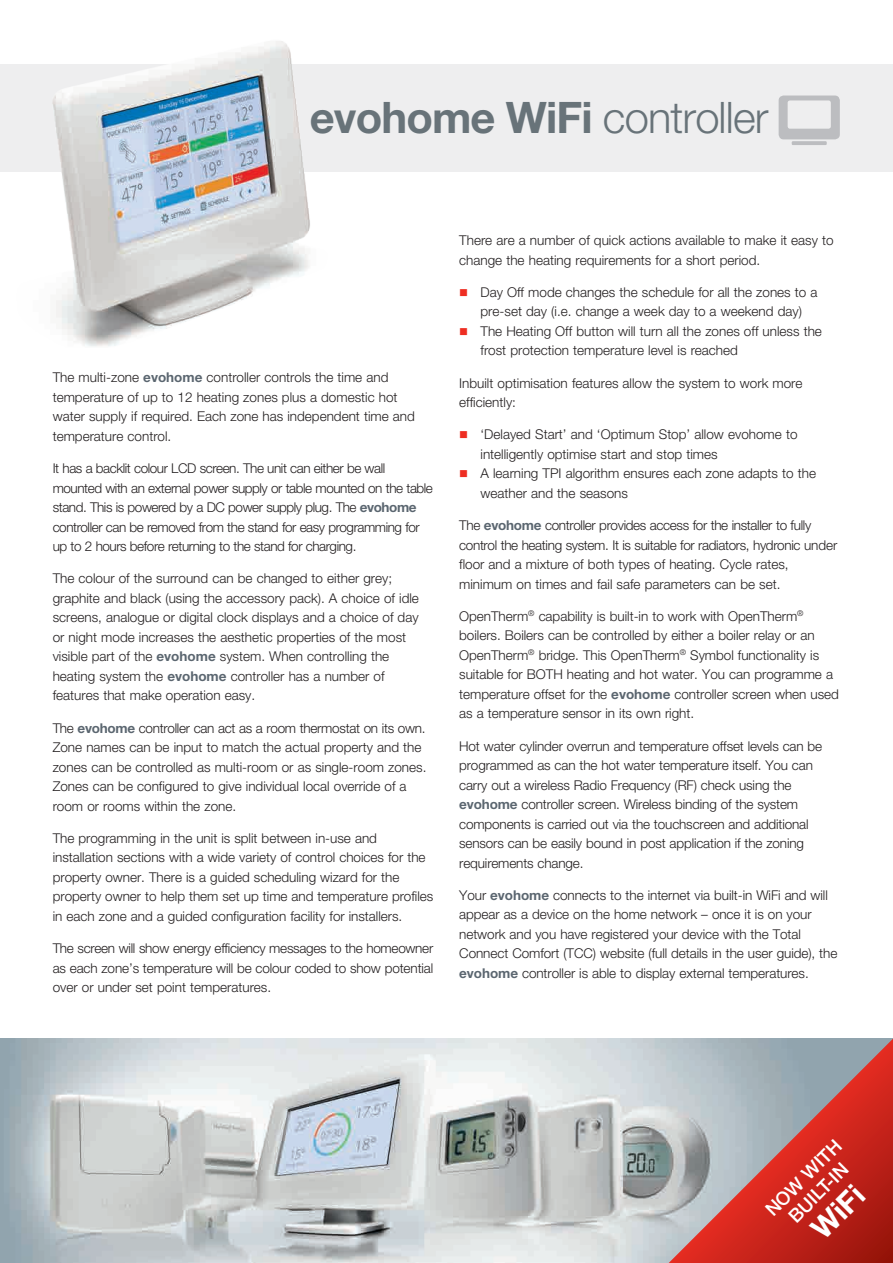
<style>
.page{position:relative;width:893px;height:1263px;background:#fff}
.page>*{position:absolute;margin:0;border:0;box-sizing:border-box;transform-origin:0 0}
.t1{font:700 43.5px "Helvetica Neue LT";letter-spacing:-.02em;color:#687379}
.t2{font:700 30px "Helvetica Neue LT";color:#fff}
.t3{font:500 18.75px/21px "Helvetica Neue LT";color:#fff;text-align:center}
.t4{font:300 13.5px/19.5px "Helvetica Neue LT";color:#231f20}
.t5{font:300 13.5px/19.5px "Helvetica Neue LT";letter-spacing:-.03em;color:#231f20}
.t6{font:300 13.5px/19.5px "Helvetica Neue LT";letter-spacing:-.025em;color:#231f20}
.s1{font-weight:300}
.s2{font-family:"Helvetica Neue LT Pro";font-weight:700;color:#5b6670}
</style>
<div class="page">
<div style="left:0;top:64px;width:893px;height:107px;background:#eeeeef"></div>
<img style="left:6px;top:41px;width:340px;height:306px">
<svg style="left:779px;top:96px;width:61px;height:49px"></svg>
<img style="left:0;top:1039px;width:669px;height:224px">
<svg style="left:669px;top:1039px;width:224px;height:224px;background:#b86d6c"></svg>
<h1 class="t1" style="left:310px;top:90px;width:460px">evohome WiFi <span class="s1">controller</span></h1>
<p class="t4" style="left:53px;top:368px;width:364px">The multi-zone <span class="s2">evohome</span> controller controls the time and temperature of up to 12 heating zones plus a domestic hot water supply if required. Each zone has independent time and temperature control.</p>
<p class="t5" style="left:53px;top:458px;width:382px">It has a backlit colour LCD screen. The unit can either be wall mounted with an external power supply or table mounted on the table stand. This is powered by a DC power supply plug. The <span class="s2">evohome </span>controller can be removed from the stand for easy programming for up to 2 hours before returning to the stand for charging.</p>
<p class="t4" style="left:53px;top:568px;width:368px">The colour of the surround can be changed to either grey; graphite and black (using the accessory pack). A choice of idle screens, analogue or digital clock displays and a choice of day or night mode increases the aesthetic properties of the most visible part of the <span class="s2">evohome</span> system. When controlling the heating system the <span class="s2">evohome</span> controller has a number of features that make operation easy.</p>
<p class="t4" style="left:53px;top:718px;width:375px">The <span class="s2">evohome</span> controller can act as a room thermostat on its own.<br>Zone names can be input to match the actual property and the zones can be controlled as multi-room or as single-room zones.<br>Zones can be configured to give individual local override of a room or rooms within the zone.</p>
<p class="t4" style="left:53px;top:828px;width:382px">The programming in the unit is split between in-use and installation sections with a wide variety of control choices for the property owner. There is a guided scheduling wizard for the property owner to help them set up time and temperature profiles in each zone and a guided configuration facility for installers.</p>
<p class="t4" style="left:53px;top:938px;width:382px;text-align:justify">The screen will show energy efficiency messages to the homeowner as each zone’s temperature will be colour coded to show potential over or under set point temperatures.</p>
<p class="t4" style="left:459px;top:230px;width:376px">There are a number of quick actions available to make it easy to change the heating requirements for a short period.</p>
<p class="t4" style="left:480px;top:282px;width:343px">Day Off mode changes the schedule for all the zones to a pre-set day (i.e. change a week day to a weekend day)<br>The Heating Off button will turn all the zones off unless the frost protection temperature level is reached</p>
<p class="t4" style="left:459px;top:373px;width:345px">Inbuilt optimisation features allow the system to work more efficiently:</p>
<p class="t4" style="left:480px;top:424px;width:337px">‘Delayed Start’ and ‘Optimum Stop’ allow evohome to intelligently optimise start and stop times<br>A learning TPI algorithm ensures each zone adapts to the weather and the seasons</p>
<p class="t6" style="left:459px;top:515px;width:380px">The <span class="s2">evohome</span> controller provides access for the installer to fully control the heating system. It is suitable for radiators, hydronic under floor and a mixture of both types of heating. Cycle rates, minimum on times and fail safe parameters can be set.</p>
<p class="t4" style="left:459px;top:606px;width:381px">OpenTherm<sup>®</sup> capability is built-in to work with OpenTherm<sup>® </sup>boilers. Boilers can be controlled by either a boiler relay or an OpenTherm<sup>®</sup> bridge. This OpenTherm<sup>®</sup> Symbol functionality is suitable for BOTH heating and hot water. You can programme a temperature offset for the <span class="s2">evohome</span> controller screen when used as a temperature sensor in its own right.</p>
<p class="t4" style="left:459px;top:736px;width:364px">Hot water cylinder overrun and temperature offset levels can be programmed as can the hot water temperature itself. You can carry out a wireless Radio Frequency (RF) check using the <span class="s2">evohome</span> controller screen. Wireless binding of the system components is carried out via the touchscreen and additional sensors can be easily bound in post application if the zoning requirements change.</p>
<p class="t4" style="left:459px;top:885px;width:380px">Your <span class="s2">evohome</span> connects to the internet via built-in WiFi and will appear as a device on the home network – once it is on your network and you have registered your device with the Total Connect Comfort (TCC) website (full details in the user guide), the <span class="s2">evohome</span> controller is able to display external temperatures.</p>
<h3 class="t3" style="left:761px;top:1205px;width:100px;rotate:-45deg">NOW WITH<br>BUILT-IN</h3>
<h2 class="t2" style="left:803px;top:1220px;width:63px;rotate:-45deg">WiFi</h2>
</div>
